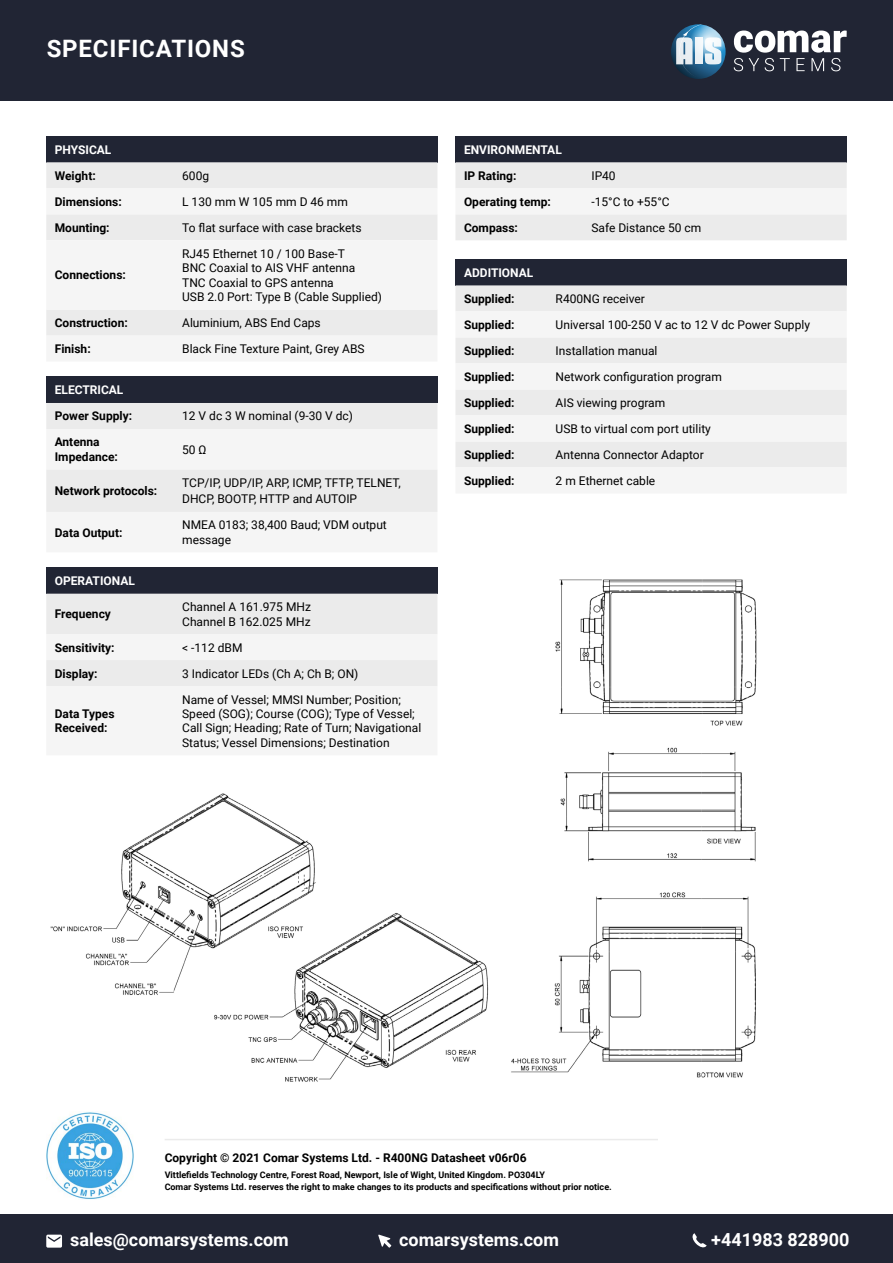
<style>
.page{position:relative;width:893px;height:1263px;background:#fff}
.page>*{position:absolute;margin:0;border:0;box-sizing:border-box;transform-origin:0 0}
.t1{font:700 24px "Roboto";letter-spacing:.035em;color:#fff}
.t2{font:700 18px "Roboto";color:#fff}
.t3{font:12px/14.4px "Roboto";color:#000}
.t4{font:700 12px/14.4px "Roboto";color:#000}
.t5{font:700 12px "Roboto";color:#fff}
.t6{font:700 9px/12px "Roboto";color:#000}
</style>
<div class="page">
<img style="left:46px;top:567px;width:711px;height:515px">
<div style="left:0;top:1214px;width:893px;height:49px;background:#212534"></div>
<div style="left:46px;top:136px;width:391px;height:26px;background:#212534"></div>
<div style="left:46px;top:162px;width:391px;height:26px;background:#ebebeb"></div>
<svg style="left:46px;top:214px;width:391px;height:122px;fill:#f5f5f5"></svg>
<div style="left:455px;top:136px;width:392px;height:26px;background:#212534"></div>
<svg style="left:455px;top:162px;width:392px;height:78px"></svg>
<div style="left:455px;top:259px;width:392px;height:26px;background:#212534"></div>
<div style="left:455px;top:285px;width:392px;height:26px;background:#ebebeb"></div>
<svg style="left:455px;top:337px;width:392px;height:130px;fill:#ebebeb"></svg>
<div style="left:46px;top:377px;width:391px;height:26px;background:#212534"></div>
<div style="left:46px;top:403px;width:391px;height:26px;background:#ebebeb"></div>
<div style="left:46px;top:469px;width:391px;height:43px;background:#ebebeb"></div>
<div style="left:46px;top:568px;width:391px;height:26px;background:#212534"></div>
<div style="left:46px;top:594px;width:391px;height:40px;background:#ebebeb"></div>
<svg style="left:46px;top:634px;width:391px;height:121px;fill:#f5f5f5"></svg>
<svg style="left:692px;top:1233px;width:15px;height:15px"></svg>
<svg style="left:378px;top:1234px;width:13px;height:13px"></svg>
<svg style="left:46px;top:1234px;width:16px;height:13px"></svg>
<img style="left:46px;top:1112px;width:87px;height:87px">
<hr style="left:165px;top:1139px;width:493px;height:1px;background:#ebebeb">
<div style="left:0;top:0;width:893px;height:100px;background:#212534"></div>
<svg style="left:734px;top:31px;width:113px;height:40px"></svg>
<svg style="left:671px;top:24px;width:55px;height:55px;background:#85a9c0"></svg>
<h1 class="t1" style="left:47px;top:32px;width:200px">SPECIFICATIONS</h1>
<p class="t5" style="left:55px;top:141px;width:58px">PHYSICAL</p>
<p class="t4" style="left:55px;top:168px;width:42px">Weight:</p>
<p class="t3" style="left:182px;top:168px;width:28px">600g</p>
<p class="t4" style="left:55px;top:194px;width:68px">Dimensions:</p>
<p class="t3" style="left:182px;top:194px;width:167px">L 130 mm W 105 mm D 46 mm</p>
<p class="t4" style="left:55px;top:220px;width:56px">Mounting:</p>
<p class="t3" style="left:182px;top:220px;width:181px">To flat surface with case brackets</p>
<p class="t4" style="left:55px;top:267px;width:73px">Connections:</p>
<p class="t3" style="left:182px;top:246px;width:201px">RJ45 Ethernet 10 / 100 Base-T<br>BNC Coaxial to AIS VHF antenna<br>TNC Coaxial to GPS antenna<br>USB 2.0 Port: Type B (Cable Supplied)</p>
<p class="t4" style="left:55px;top:315px;width:75px">Construction:</p>
<p class="t3" style="left:182px;top:315px;width:140px">Aluminium, ABS End Caps</p>
<p class="t4" style="left:55px;top:341px;width:37px">Finish:</p>
<p class="t3" style="left:182px;top:341px;width:184px">Black Fine Texture Paint, Grey ABS</p>
<p class="t5" style="left:55px;top:382px;width:70px">ELECTRICAL</p>
<p class="t4" style="left:55px;top:409px;width:79px">Power Supply:</p>
<p class="t3" style="left:182px;top:409px;width:172px">12 V dc 3 W nominal (9-30 V dc)</p>
<p class="t4" style="left:55px;top:435px;width:65px">Antenna<br>Impedance:</p>
<p class="t3" style="left:182px;top:442px;width:26px">50 Ω</p>
<p class="t4" style="left:55px;top:483px;width:104px">Network protocols:</p>
<p class="t3" style="left:182px;top:474px;width:220px;line-height:16.5px">TCP/IP, UDP/IP, ARP, ICMP, TFTP, TELNET,<br>DHCP, BOOTP, HTTP and AUTOIP</p>
<p class="t4" style="left:55px;top:525px;width:69px">Data Output:</p>
<p class="t3" style="left:182px;top:517px;width:206px">NMEA 0183; 38,400 Baud; VDM output message</p>
<p class="t5" style="left:55px;top:572px;width:82px">OPERATIONAL</p>
<p class="t4" style="left:55px;top:606px;width:58px">Frequency</p>
<p class="t3" style="left:182px;top:599px;width:130px">Channel A 161.975 MHz<br>Channel B 162.025 MHz</p>
<p class="t4" style="left:55px;top:640px;width:61px">Sensitivity:</p>
<p class="t3" style="left:182px;top:640px;width:62px">&lt; -112 dBM</p>
<p class="t4" style="left:55px;top:666px;width:44px">Display:</p>
<p class="t3" style="left:182px;top:666px;width:178px">3 Indicator LEDs (Ch A; Ch B; ON)</p>
<p class="t4" style="left:55px;top:706px;width:61px">Data Types<br>Received:</p>
<p class="t3" style="left:182px;top:692px;width:241px">Name of Vessel; MMSI Number; Position; Speed (SOG); Course (COG); Type of Vessel; Call Sign; Heading; Rate of Turn; Navigational Status; Vessel Dimensions; Destination</p>
<p class="t5" style="left:464px;top:141px;width:99px">ENVIRONMENTAL</p>
<p class="t4" style="left:464px;top:168px;width:54px">IP Rating:</p>
<p class="t3" style="left:591px;top:168px;width:26px">IP40</p>
<p class="t4" style="left:464px;top:194px;width:89px">Operating temp:</p>
<p class="t3" style="left:591px;top:194px;width:80px">-15°C to +55°C</p>
<p class="t4" style="left:464px;top:220px;width:55px">Compass:</p>
<p class="t3" style="left:591px;top:220px;width:111px">Safe Distance 50 cm</p>
<p class="t5" style="left:464px;top:264px;width:71px">ADDITIONAL</p>
<p class="t4" style="left:464px;top:291px;width:52px">Supplied:</p>
<p class="t3" style="left:556px;top:291px;width:91px">R400NG receiver</p>
<p class="t4" style="left:464px;top:317px;width:52px">Supplied:</p>
<p class="t3" style="left:556px;top:317px;width:256px">Universal 100-250 V ac to 12 V dc Power Supply</p>
<p class="t4" style="left:464px;top:343px;width:52px">Supplied:</p>
<p class="t3" style="left:556px;top:343px;width:103px">Installation manual</p>
<p class="t4" style="left:464px;top:369px;width:52px">Supplied:</p>
<p class="t3" style="left:556px;top:369px;width:168px">Network configuration program</p>
<p class="t4" style="left:464px;top:395px;width:52px">Supplied:</p>
<p class="t3" style="left:556px;top:395px;width:111px">AIS viewing program</p>
<p class="t4" style="left:464px;top:421px;width:52px">Supplied:</p>
<p class="t3" style="left:556px;top:421px;width:157px">USB to virtual com port utility</p>
<p class="t4" style="left:464px;top:447px;width:52px">Supplied:</p>
<p class="t3" style="left:556px;top:447px;width:150px">Antenna Connector Adaptor</p>
<p class="t4" style="left:464px;top:473px;width:52px">Supplied:</p>
<p class="t3" style="left:556px;top:473px;width:101px">2 m Ethernet cable</p>
<p class="t4" style="left:165px;top:1150px;width:363px">Copyright © 2021 Comar Systems Ltd. - R400NG Datasheet v06r06</p>
<p class="t6" style="left:165px;top:1168px;width:449px">Vittlefields Technology Centre, Forest Road, Newport, Isle of Wight, United Kingdom. PO304LY<br>Comar Systems Ltd. reserves the right to make changes to its products and specifications without prior notice.</p>
<h2 class="t2" style="left:70px;top:1226px;width:220px">sales@comarsystems.com</h2>
<h2 class="t2" style="left:399px;top:1226px;width:161px">comarsystems.com</h2>
<h2 class="t2" style="left:711px;top:1226px;width:140px">+441983 828900</h2>
</div>
